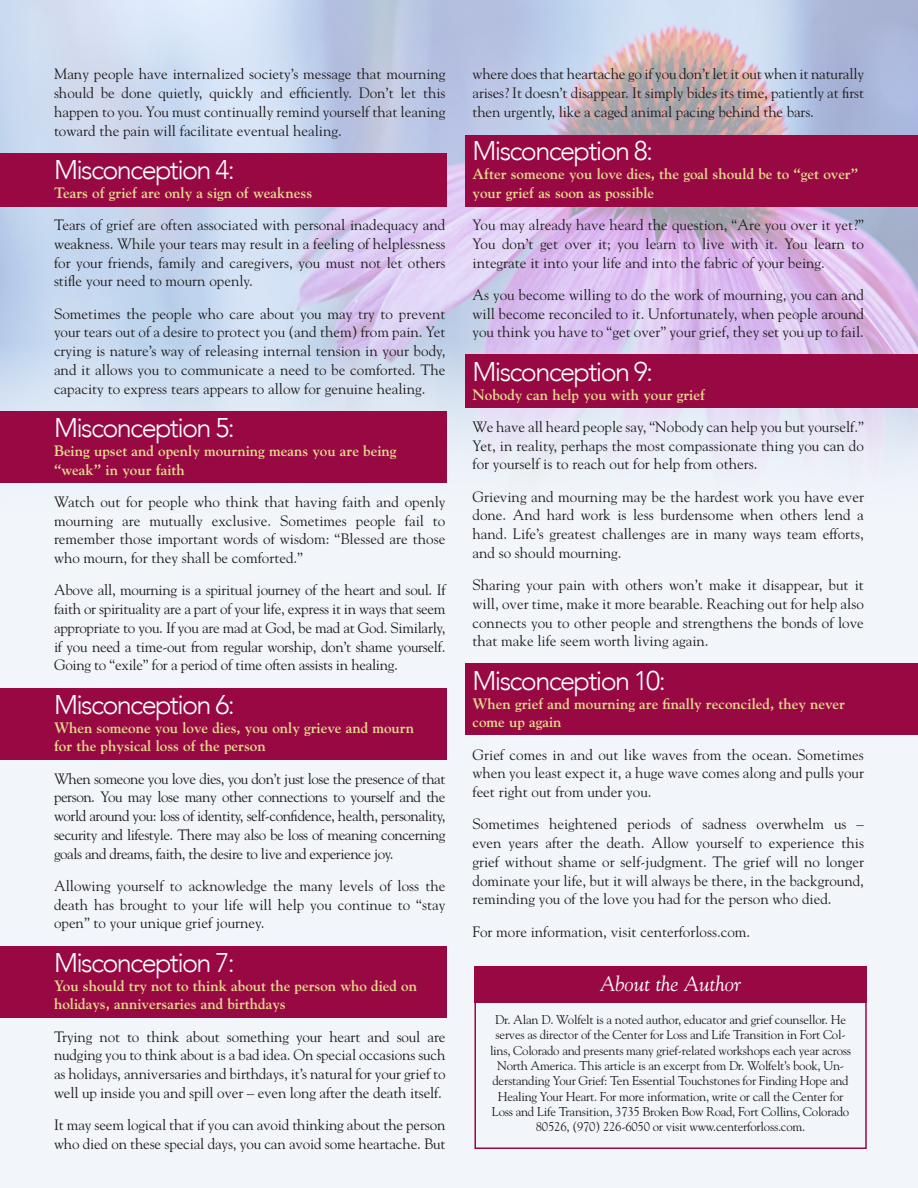
<style>
.page{position:relative;width:918px;height:1188px;background:#f2f6fb}
.page>*{position:absolute;margin:0;border:0;box-sizing:border-box;transform-origin:0 0}
.subhead{font:300 27px "Avenir";letter-spacing:-.06em;color:#fff}
.t1{font:italic 21px "Goudy";color:#fff}
.Body_copy{font:15px/18.8px "Goudy";color:#231f20;text-align:justify}
.subhead-2{font:700 15px/18.8px "Goudy";color:#e7da8c}
.t2{font:12.75px/15.3px "Goudy";letter-spacing:-.02em;color:#231f20;text-align:center}
</style>
<div class="page">
<img style="left:0;top:0;width:918px;height:466px">
<div style="left:465px;top:663px;width:453px;height:71px;background:#980944"></div>
<div style="left:465px;top:355px;width:453px;height:53px;background:#980944"></div>
<div style="left:465px;top:135px;width:453px;height:71px;background:#980944"></div>
<div style="left:0;top:947px;width:447px;height:71px;background:#980944"></div>
<div style="left:0;top:688px;width:447px;height:72px;background:#980944"></div>
<div style="left:0;top:412px;width:447px;height:71px;background:#980944"></div>
<div style="left:0;top:153px;width:447px;height:53px;background:#980944"></div>
<div style="left:474px;top:999px;width:393px;height:150px;border:2px solid #980944"></div>
<div style="left:474px;top:966px;width:393px;height:36px;background:#980944"></div>
<p class="Body_copy" style="left:54px;top:64px;width:393px">Many people have internalized society’s message that mourning should be done quietly, quickly and efficiently. Don’t let this happen to you. You must continually remind yourself that leaning toward the pain will facilitate eventual healing.</p>
<p class="subhead" style="left:54px;top:154px;width:182px">Misconception 4:</p>
<p class="subhead-2" style="left:54px;top:183px;width:260px">Tears of grief are only a sign of weakness</p>
<p class="Body_copy" style="left:54px;top:215px;width:393px">Tears of grief are often associated with personal inadequacy and weakness. While your tears may result in a feeling of helplessness for your friends, family and caregivers, you must not let others stifle your need to mourn openly.</p>
<p class="Body_copy" style="left:54px;top:304px;width:393px">Sometimes the people who care about you may try to prevent your tears out of a desire to protect you (and them) from pain. Yet crying is nature’s way of releasing internal tension in your body, and it allows you to communicate a need to be comforted. The capacity to express tears appears to allow for genuine healing.</p>
<p class="subhead" style="left:54px;top:412px;width:182px">Misconception 5:</p>
<p class="subhead-2" style="left:54px;top:441px;width:344px">Being upset and openly mourning means you are being “weak” in your faith</p>
<p class="Body_copy" style="left:54px;top:492px;width:393px">Watch out for people who think that having faith and openly mourning are mutually exclusive. Sometimes people fail to remember those important words of wisdom: “Blessed are those who mourn, for they shall be comforted.”</p>
<p class="Body_copy" style="left:54px;top:580px;width:393px">Above all, mourning is a spiritual journey of the heart and soul. If faith or spirituality are a part of your life, express it in ways that seem appropriate to you. If you are mad at God, be mad at God. Similarly, if you need a time-out from regular worship, don’t shame yourself.<br>Going to “exile” for a period of time often assists in healing.</p>
<p class="subhead" style="left:54px;top:689px;width:182px">Misconception 6:</p>
<p class="subhead-2" style="left:54px;top:718px;width:362px">When someone you love dies, you only grieve and mourn for the physical loss of the person</p>
<p class="Body_copy" style="left:54px;top:769px;width:393px">When someone you love dies, you don’t just lose the presence of that person. You may lose many other connections to yourself and the world around you: loss of identity, self-confidence, health, personality, security and lifestyle. There may also be loss of meaning concerning goals and dreams, faith, the desire to live and experience joy.</p>
<p class="Body_copy" style="left:54px;top:876px;width:393px">Allowing yourself to acknowledge the many levels of loss the death has brought to your life will help you continue to “stay open” to your unique grief journey.</p>
<p class="subhead" style="left:54px;top:947px;width:182px">Misconception 7:</p>
<p class="subhead-2" style="left:54px;top:976px;width:365px">You should try not to think about the person who died on holidays, anniversaries and birthdays</p>
<p class="Body_copy" style="left:54px;top:1027px;width:393px">Trying not to think about something your heart and soul are nudging you to think about is a bad idea. On special occasions such as holidays, anniversaries and birthdays, it’s natural for your grief to well up inside you and spill over – even long after the death itself.</p>
<p class="Body_copy" style="left:54px;top:1115px;width:393px">It may seem logical that if you can avoid thinking about the person who died on these special days, you can avoid some heartache. But</p>
<p class="Body_copy" style="left:472px;top:64px;width:393px">where does that heartache go if you don’t let it out when it naturally arises? It doesn’t disappear. It simply bides its time, patiently at first then urgently, like a caged animal pacing behind the bars.</p>
<p class="subhead" style="left:472px;top:135px;width:182px">Misconception 8:</p>
<p class="subhead-2" style="left:472px;top:164px;width:387px">After someone you love dies, the goal should be to “get over” your grief as soon as possible</p>
<p class="Body_copy" style="left:472px;top:215px;width:393px">You may already have heard the question, “Are you over it yet?” You don’t get over it; you learn to live with it. You learn to integrate it into your life and into the fabric of your being.</p>
<p class="Body_copy" style="left:472px;top:285px;width:393px">As you become willing to do the work of mourning, you can and will become reconciled to it. Unfortunately, when people around you think you have to “get over” your grief, they set you up to fail.</p>
<p class="subhead" style="left:472px;top:356px;width:182px">Misconception 9:</p>
<p class="subhead-2" style="left:472px;top:385px;width:234px">Nobody can help you with your grief</p>
<p class="Body_copy" style="left:472px;top:417px;width:393px">We have all heard people say, “Nobody can help you but yourself.” Yet, in reality, perhaps the most compassionate thing you can do for yourself is to reach out for help from others.</p>
<p class="Body_copy" style="left:472px;top:487px;width:393px">Grieving and mourning may be the hardest work you have ever done. And hard work is less burdensome when others lend a hand. Life’s greatest challenges are in many ways team efforts, and so should mourning.</p>
<p class="Body_copy" style="left:472px;top:575px;width:393px">Sharing your pain with others won’t make it disappear, but it will, over time, make it more bearable. Reaching out for help also connects you to other people and strengthens the bonds of love that make life seem worth living again.</p>
<p class="subhead" style="left:472px;top:665px;width:195px">Misconception 10:</p>
<p class="subhead-2" style="left:472px;top:694px;width:374px">When grief and mourning are finally reconciled, they never come up again</p>
<p class="Body_copy" style="left:472px;top:745px;width:393px">Grief comes in and out like waves from the ocean. Sometimes when you least expect it, a huge wave comes along and pulls your feet right out from under you.</p>
<p class="Body_copy" style="left:472px;top:814px;width:393px">Sometimes heightened periods of sadness overwhelm us – even years after the death. Allow yourself to experience this grief without shame or self-judgment. The grief will no longer dominate your life, but it will always be there, in the background, reminding you of the love you had for the person who died.</p>
<p class="Body_copy" style="left:472px;top:922px;width:279px">For more information, visit centerforloss.com.</p>
<p class="t1" style="left:600px;top:971px;width:143px">About the Author</p>
<p class="t2" style="left:490px;top:1012px;width:363px">Dr. Alan D. Wolfelt is a noted author, educator and grief counsellor. He serves as director of the Center for Loss and Life Transition in Fort Col&shy;lins, Colorado and presents many grief-related workshops each year across North America. This article is an excerpt from Dr. Wolfelt’s book, Un&shy;derstanding Your Grief: Ten Essential Touchstones for Finding Hope and Healing Your Heart. For more information, write or call the Center for Loss and Life Transition, 3735 Broken Bow Road, Fort Collins, Colorado 80526, (970) 226-6050 or visit www.centerforloss.com.</p>
</div>
